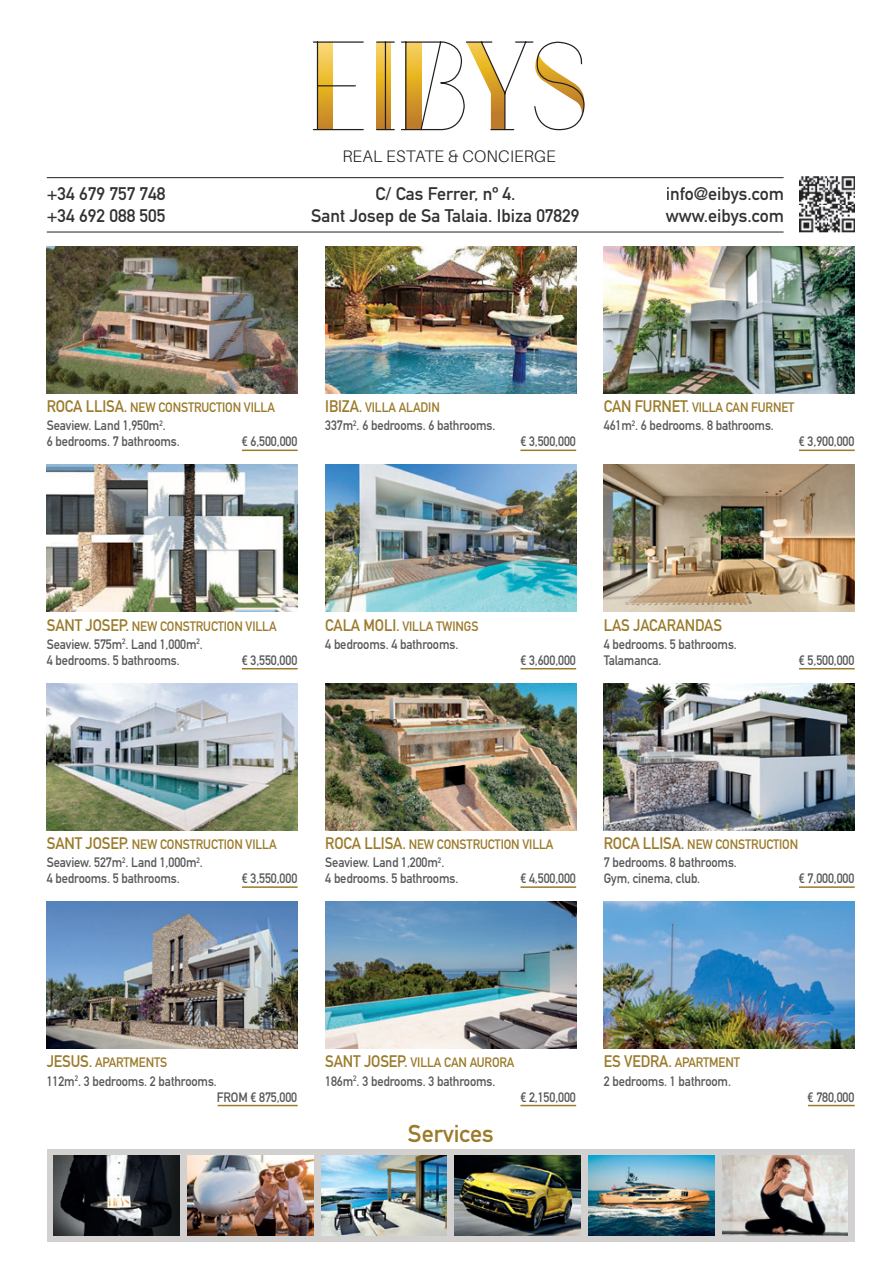
<style>
.page{position:relative;width:893px;height:1263px;background:#fff}
.page>*{position:absolute;margin:0;border:0;box-sizing:border-box;transform-origin:0 0}
.t1{font:24px "DIN Mittelschrift Std";color:#9b7a2a}
.t2{font:18px/21.6px "DIN Mittelschrift Std";color:#333233}
.t3{font:300 16.65px "Aileron";letter-spacing:.01em;color:#231f20}
.t4{font:16.5px "DIN Mittelschrift Std";letter-spacing:-.01em;color:#9b7a2a;scale:.92 1}
.t5{font:13.5px/18px "DIN Mittelschrift Std";letter-spacing:-.01em;color:#57585a;scale:.92 1}
.t6{font:13.5px/18px "DIN Mittelschrift Std";letter-spacing:-.01em;color:#9b7a2a;scale:.92 1}
.s1{font-size:16.5px}
.s2{color:#57585a}
.s3{font-size:16.5px;color:#9b7a2a}
.s4{color:#9b7a2a}
</style>
<div class="page">
<svg style="left:313px;top:41px;width:272px;height:90px"></svg>
<div style="left:47px;top:1149px;width:808px;height:92px;background:#d2d1d0"></div>
<img style="left:54px;top:1155px;width:126px;height:81px">
<img style="left:187px;top:1155px;width:126px;height:81px">
<img style="left:321px;top:1155px;width:126px;height:81px">
<img style="left:455px;top:1155px;width:125px;height:81px">
<img style="left:588px;top:1155px;width:126px;height:81px">
<img style="left:722px;top:1155px;width:126px;height:81px">
<img style="left:799px;top:177px;width:56px;height:56px">
<hr style="left:47px;top:177px;width:737px;height:1px;background:#231f20">
<hr style="left:47px;top:232px;width:737px;height:1px;background:#231f20">
<img style="left:47px;top:246px;width:251px;height:147px">
<hr style="left:242px;top:450px;width:56px;height:1px;background:#9b7a2a">
<img style="left:47px;top:683px;width:251px;height:147px">
<hr style="left:242px;top:886px;width:56px;height:2px;background:#9b7a2a">
<img style="left:47px;top:901px;width:251px;height:147px">
<hr style="left:218px;top:1105px;width:80px;height:1px;background:#9b7a2a">
<img style="left:47px;top:465px;width:251px;height:147px">
<hr style="left:242px;top:668px;width:56px;height:1px;background:#9b7a2a">
<img style="left:325px;top:683px;width:251px;height:147px">
<hr style="left:520px;top:886px;width:56px;height:2px;background:#9b7a2a">
<img style="left:325px;top:246px;width:251px;height:147px">
<hr style="left:520px;top:450px;width:56px;height:1px;background:#9b7a2a">
<img style="left:604px;top:683px;width:251px;height:147px">
<hr style="left:799px;top:886px;width:56px;height:2px;background:#9b7a2a">
<img style="left:604px;top:465px;width:251px;height:147px">
<hr style="left:799px;top:668px;width:56px;height:1px;background:#9b7a2a">
<img style="left:325px;top:901px;width:251px;height:147px">
<hr style="left:520px;top:1105px;width:56px;height:1px;background:#9b7a2a">
<img style="left:604px;top:901px;width:251px;height:147px">
<hr style="left:808px;top:1105px;width:47px;height:1px;background:#9b7a2a">
<img style="left:604px;top:246px;width:251px;height:147px">
<hr style="left:799px;top:450px;width:56px;height:1px;background:#9b7a2a">
<img style="left:325px;top:465px;width:251px;height:147px">
<hr style="left:520px;top:668px;width:56px;height:1px;background:#9b7a2a">
<p class="t3" style="left:342px;top:147px;width:215px">REAL ESTATE &amp; CONCIERGE</p>
<h2 class="t2" style="left:47px;top:183px;width:120px">+34 679 757 748 +34 692 088 505</h2>
<h2 class="t2" style="left:666px;top:183px;width:120px">info@eibys.com www.eibys.com</h2>
<h2 class="t2" style="left:311px;top:183px;width:270px;text-align:center">C/ Cas Ferrer, nº 4.<br>Sant Josep de Sa Talaia. Ibiza 07829</h2>
<p class="t6" style="left:47px;top:398px;width:249px"><span class="s1">ROCA LLISA.</span> NEW CONSTRUCTION VILLA<br><span class="s2">Seaview. Land 1,950m</span><sup>2</sup><span class="s2">.</span></p>
<p class="t5" style="left:47px;top:433px;width:146px">6 bedrooms. 7 bathrooms.</p>
<p class="t5" style="left:242px;top:433px;width:62px">€ 6,500,000</p>
<p class="t5" style="left:325px;top:398px;width:186px"><span class="s3">IBIZA.</span> <span class="s4">VILLA ALADIN<br></span>337m<sup>2</sup>. 6 bedrooms. 6 bathrooms.</p>
<p class="t5" style="left:520px;top:433px;width:62px">€ 3,500,000</p>
<p class="t5" style="left:604px;top:398px;width:209px"><span class="s3">CAN FURNET.</span> <span class="s4">VILLA CAN FURNET<br></span>461m<sup>2</sup>. 6 bedrooms. 8 bathrooms.</p>
<p class="t5" style="left:799px;top:433px;width:62px">€ 3,900,000</p>
<p class="t5" style="left:47px;top:617px;width:251px"><span class="s3">SANT JOSEP.</span> <span class="s4">NEW CONSTRUCTION VILLA<br></span>Seaview. 575m<sup>2</sup>. Land 1,000m<sup>2</sup>.</p>
<p class="t5" style="left:47px;top:651px;width:146px">4 bedrooms. 5 bathrooms.</p>
<p class="t5" style="left:242px;top:651px;width:62px">€ 3,550,000</p>
<p class="t5" style="left:325px;top:617px;width:168px"><span class="s3">CALA MOLI.</span> <span class="s4">VILLA TWINGS<br></span>4 bedrooms. 4 bathrooms.</p>
<p class="t5" style="left:520px;top:651px;width:62px">€ 3,600,000</p>
<p class="t4" style="left:604px;top:615px;width:130px">LAS JACARANDAS</p>
<p class="t5" style="left:604px;top:636px;width:146px;line-height:16.2px">4 bedrooms. 5 bathrooms.<br>Talamanca.</p>
<p class="t5" style="left:799px;top:651px;width:62px">€ 5,500,000</p>
<p class="t5" style="left:47px;top:835px;width:251px"><span class="s3">SANT JOSEP.</span> <span class="s4">NEW CONSTRUCTION VILLA<br></span>Seaview. 527m<sup>2</sup>. Land 1,000m<sup>2</sup>.</p>
<p class="t5" style="left:47px;top:870px;width:146px">4 bedrooms. 5 bathrooms.</p>
<p class="t5" style="left:242px;top:870px;width:62px">€ 3,550,000</p>
<p class="t6" style="left:325px;top:835px;width:249px"><span class="s1">ROCA LLISA.</span> NEW CONSTRUCTION VILLA<br><span class="s2">Seaview. Land 1,200m</span><sup>2</sup><span class="s2">.</span></p>
<p class="t5" style="left:325px;top:870px;width:146px">4 bedrooms. 5 bathrooms.</p>
<p class="t5" style="left:520px;top:870px;width:62px">€ 4,500,000</p>
<p class="t5" style="left:604px;top:835px;width:213px"><span class="s3">ROCA LLISA.</span> <span class="s4">NEW CONSTRUCTION<br></span>7 bedrooms. 8 bathrooms.</p>
<p class="t5" style="left:604px;top:870px;width:106px">Gym, cinema, club.</p>
<p class="t5" style="left:799px;top:870px;width:62px">€ 7,000,000</p>
<p class="t5" style="left:47px;top:1054px;width:186px"><span class="s3">JESUS.</span> <span class="s4">APARTMENTS<br></span>112m<sup>2</sup>. 3 bedrooms. 2 bathrooms.</p>
<p class="t5" style="left:217px;top:1088px;width:89px">FROM € 875,000</p>
<p class="t5" style="left:325px;top:1054px;width:207px"><span class="s3">SANT JOSEP.</span> <span class="s4">VILLA CAN AURORA<br></span>186m<sup>2</sup>. 3 bedrooms. 3 bathrooms.</p>
<h1 class="t1" style="left:408px;top:1119px;width:87px">Services</h1>
<p class="t5" style="left:520px;top:1088px;width:62px">€ 2,150,000</p>
<p class="t5" style="left:604px;top:1054px;width:149px"><span class="s3">ES VEDRA.</span> <span class="s4">APARTMENT<br></span>2 bedrooms. 1 bathroom.</p>
<p class="t5" style="left:808px;top:1088px;width:52px">€ 780,000</p>
</div>
